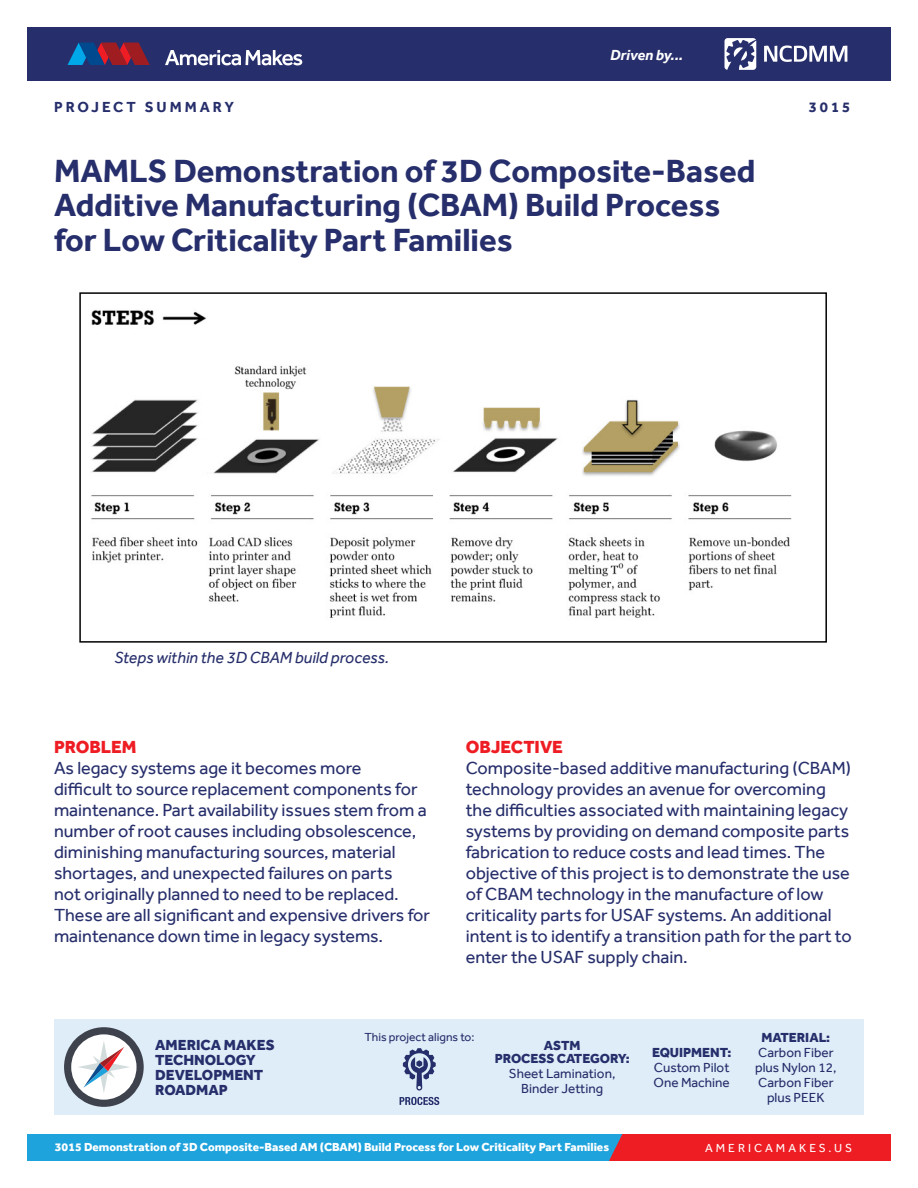
<style>
.page{position:relative;width:918px;height:1188px;background:#fff}
.page>*{position:absolute;margin:0;border:0;box-sizing:border-box;transform-origin:0 0}
._2-Impact_Statement{font:700 33px/34.5px "Effra";color:#262e6b}
.Body_Copy{font:18px/21px "Effra";color:#262e6b}
.Red_Heading{font:800 18px "Effra";color:#ee1d23}
.t1{font:italic 16.5px "Effra";color:#262e6b}
.t2{font:800 15px/15px "Effra";color:#262e6b}
.t3{font:700 15px "Effra";letter-spacing:.2em;color:#262e6b}
.t4{font:italic 700 15px "Effra";color:#fff}
.Footer-ASTM___Mat_l{font:13.5px/15px "Effra";color:#262e6b;text-align:center}
.Footer-ASTM___Mat_l-2{font:800 13.5px/13.5px "Effra";color:#262e6b;text-align:center}
.t5{font:800 12px "Effra";color:#fff}
.t6{font:12px "Effra";color:#262e6b}
.t7{font:12px "Effra";letter-spacing:.25em;color:#fff}
.s1{font-weight:800}
</style>
<div class="page">
<div style="left:27px;top:1134px;width:840px;height:27px;background:#1ea3dc"></div>
<div style="left:609px;top:1134px;width:282px;height:27px;background:#ee1d23"></div>
<div style="left:27px;top:27px;width:864px;height:54px;background:#262e6b"></div>
<svg style="left:67px;top:43px;width:83px;height:22px"></svg>
<svg style="left:165px;top:50px;width:137px;height:15px"></svg>
<svg style="left:764px;top:45px;width:83px;height:17px"></svg>
<svg style="left:724px;top:38px;width:32px;height:32px"></svg>
<div style="left:54px;top:1020px;width:810px;height:95px;background:#dfedf8"></div>
<svg style="left:64px;top:1027px;width:80px;height:80px"></svg>
<svg style="left:403px;top:1048px;width:33px;height:43px"></svg>
<svg style="left:400px;top:1097px;width:39px;height:8px"></svg>
<img style="left:91px;top:310px;width:701px;height:309px">
<div style="left:79px;top:292px;width:748px;height:351px;border:2px solid #000"></div>
<p class="t3" style="left:54px;top:99px;width:182px">PROJECT SUMMARY</p>
<p class="t4" style="left:610px;top:46px;width:74px">Driven by...</p>
<p class="_2-Impact_Statement" style="left:54px;top:153px;width:703px">MAMLS Demonstration of 3D Composite-Based<br>Additive Manufacturing (CBAM) Build Process for Low Criticality Part Families</p>
<p class="t3" style="left:809px;top:99px;width:43px">3015</p>
<p class="t1" style="left:114px;top:647px;width:276px">Steps within the 3D CBAM build process.</p>
<p class="Red_Heading" style="left:54px;top:736px;width:84px">PROBLEM</p>
<p class="Body_Copy" style="left:54px;top:757px;width:378px">As legacy systems age it becomes more<br>difficult to source replacement components for maintenance. Part availability issues stem from a number of root causes including obsolescence, diminishing manufacturing sources, material shortages, and unexpected failures on parts<br>not originally planned to need to be replaced.<br>These are all significant and expensive drivers for maintenance down time in legacy systems.</p>
<p class="Red_Heading" style="left:466px;top:736px;width:99px">OBJECTIVE</p>
<p class="Body_Copy" style="left:466px;top:757px;width:387px">Composite-based additive manufacturing (CBAM) technology provides an avenue for overcoming the difficulties associated with maintaining legacy systems by providing on demand composite parts fabrication to reduce costs and lead times. The objective of this project is to demonstrate the use of CBAM technology in the manufacture of low criticality parts for USAF systems. An additional intent is to identify a transition path for the part to enter the USAF supply chain.</p>
<p class="t2" style="left:155px;top:1037px;width:121px">AMERICA MAKES<br>TECHNOLOGY<br>DEVELOPMENT<br>ROADMAP</p>
<p class="t6" style="left:364px;top:1030px;width:112px">This project aligns to:</p>
<p class="Footer-ASTM___Mat_l-2" style="left:495px;top:1038px;width:136px">ASTM<br>PROCESS CATEGORY:</p>
<p class="Footer-ASTM___Mat_l" style="left:509px;top:1066px;width:108px">Sheet Lamination,<br>Binder Jetting</p>
<p class="t5" style="left:55px;top:1140px;width:556px">3015 Demonstration of 3D Composite-Based AM (CBAM) Build Process for Low Criticality Part Families</p>
<p class="Footer-ASTM___Mat_l" style="left:652px;top:1044px;width:81px;text-align:left"><span class="s1">EQUIPMENT:<br></span>Custom Pilot<br>One Machine</p>
<p class="Footer-ASTM___Mat_l" style="left:755px;top:1029px;width:83px"><span class="s1">MATERIAL:<br></span>Carbon Fiber plus Nylon 12,<br>Carbon Fiber plus PEEK</p>
<p class="t7" style="left:705px;top:1140px;width:149px">AMERICAMAKES.US</p>
</div>
